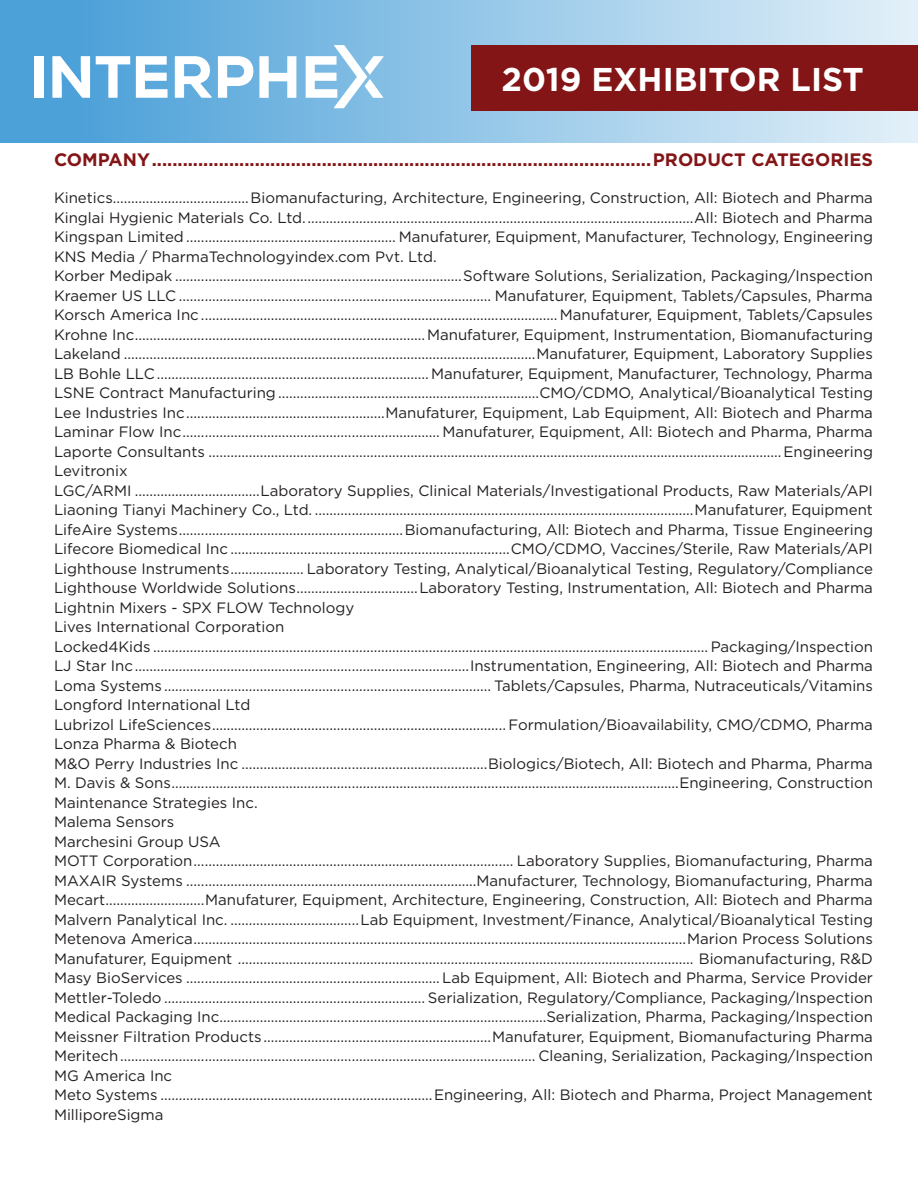
<style>
.page{position:relative;width:918px;height:1188px;background:#fff}
.page>*{position:absolute;margin:0;border:0;box-sizing:border-box;transform-origin:0 0}
.t1{font:700 33px "Gotham";color:#fff}
.t2{font:700 18px "Gotham";color:#841517}
.t3{font:15px/19.5px "Gotham";color:#231f20}
</style>
<div class="page">
<div style="left:0;top:0;width:918px;height:143px;background:linear-gradient(to right,#429dd8,#e0e9f1)"></div>
<div style="left:34px;top:56px;width:9px;height:42px;background:#fff"></div>
<svg style="left:52px;top:56px;width:38px;height:42px"></svg>
<svg style="left:96px;top:56px;width:34px;height:42px"></svg>
<svg style="left:136px;top:56px;width:32px;height:42px"></svg>
<svg style="left:175px;top:56px;width:37px;height:42px"></svg>
<svg style="left:218px;top:56px;width:35px;height:42px"></svg>
<svg style="left:259px;top:56px;width:37px;height:42px"></svg>
<svg style="left:306px;top:45px;width:78px;height:63px"></svg>
<div style="left:471px;top:45px;width:447px;height:65px;background:#841517"></div>
<h1 class="t1" style="left:502px;top:57px;width:364px">2019 EXHIBITOR LIST</h1>
<p class="t2" style="left:54px;top:147px;width:820px">COMPANY.................................................................................................PRODUCT CATEGORIES</p>
<p class="t3" style="left:54px;top:188px;width:821px">Kinetics.....................................Biomanufacturing, Architecture, Engineering, Construction, All: Biotech and Pharma</p>
<p class="t3" style="left:54px;top:207px;width:821px">Kinglai Hygienic Materials Co. Ltd..........................................................................................................All: Biotech and Pharma<br>Kingspan Limited ......................................................... Manufaturer, Equipment, Manufacturer, Technology, Engineering</p>
<p class="t3" style="left:54px;top:246px;width:384px">KNS Media / PharmaTechnologyindex.com Pvt. Ltd.</p>
<p class="t3" style="left:54px;top:266px;width:821px">Korber Medipak ..............................................................................Software Solutions, Serialization, Packaging/Inspection</p>
<p class="t3" style="left:54px;top:285px;width:821px">Kraemer US LLC ..................................................................................... Manufaturer, Equipment, Tablets/Capsules, Pharma</p>
<p class="t3" style="left:54px;top:305px;width:821px">Korsch America Inc ................................................................................................. Manufaturer, Equipment, Tablets/Capsules</p>
<p class="t3" style="left:54px;top:324px;width:821px">Krohne Inc...............................................................................Manufaturer, Equipment, Instrumentation, Biomanufacturing</p>
<p class="t3" style="left:54px;top:344px;width:821px">Lakeland ................................................................................................................Manufaturer, Equipment, Laboratory Supplies</p>
<p class="t3" style="left:54px;top:363px;width:821px">LB Bohle LLC.......................................................................... Manufaturer, Equipment, Manufacturer, Technology, Pharma</p>
<p class="t3" style="left:54px;top:383px;width:821px">LSNE Contract Manufacturing.......................................................................CMO/CDMO, Analytical/Bioanalytical Testing</p>
<p class="t3" style="left:54px;top:402px;width:821px">Lee Industries Inc......................................................Manufaturer, Equipment, Lab Equipment, All: Biotech and Pharma</p>
<p class="t3" style="left:54px;top:422px;width:821px">Laminar Flow Inc...................................................................... Manufaturer, Equipment, All: Biotech and Pharma, Pharma</p>
<p class="t3" style="left:54px;top:441px;width:821px">Laporte Consultants ............................................................................................................................................................Engineering</p>
<p class="t3" style="left:54px;top:461px;width:75px">Levitronix</p>
<p class="t3" style="left:54px;top:480px;width:821px">LGC/ARMI ..................................Laboratory Supplies, Clinical Materials/Investigational Products, Raw Materials/API</p>
<p class="t3" style="left:54px;top:500px;width:821px">Liaoning Tianyi Machinery Co., Ltd. .......................................................................................................Manufaturer, Equipment<br>LifeAire Systems.............................................................Biomanufacturing, All: Biotech and Pharma, Tissue Engineering</p>
<p class="t3" style="left:54px;top:539px;width:821px">Lifecore Biomedical Inc ............................................................................CMO/CDMO, Vaccines/Sterile, Raw Materials/API</p>
<p class="t3" style="left:54px;top:558px;width:821px">Lighthouse Instruments.................... Laboratory Testing, Analytical/Bioanalytical Testing, Regulatory/Compliance</p>
<p class="t3" style="left:54px;top:578px;width:821px">Lighthouse Worldwide Solutions.................................Laboratory Testing, Instrumentation, All: Biotech and Pharma</p>
<p class="t3" style="left:54px;top:597px;width:302px">Lightnin Mixers - SPX FLOW Technology</p>
<p class="t3" style="left:54px;top:617px;width:232px">Lives International Corporation</p>
<p class="t3" style="left:54px;top:636px;width:821px">Locked4Kids ....................................................................................................................................................... Packaging/Inspection</p>
<p class="t3" style="left:54px;top:656px;width:821px">LJ Star Inc...........................................................................................Instrumentation, Engineering, All: Biotech and Pharma</p>
<p class="t3" style="left:54px;top:675px;width:821px">Loma Systems ......................................................................................... Tablets/Capsules, Pharma, Nutraceuticals/Vitamins</p>
<p class="t3" style="left:54px;top:695px;width:198px">Longford International Ltd</p>
<p class="t3" style="left:54px;top:714px;width:820px">Lubrizol LifeSciences................................................................................ Formulation/Bioavailability, CMO/CDMO, Pharma</p>
<p class="t3" style="left:54px;top:734px;width:184px">Lonza Pharma &amp; Biotech</p>
<p class="t3" style="left:54px;top:753px;width:821px">M&amp;O Perry Industries Inc ...................................................................Biologics/Biotech, All: Biotech and Pharma, Pharma</p>
<p class="t3" style="left:54px;top:773px;width:821px">M. Davis &amp; Sons..........................................................................................................................................Engineering, Construction</p>
<p class="t3" style="left:54px;top:792px;width:205px">Maintenance Strategies Inc.</p>
<p class="t3" style="left:54px;top:812px;width:122px">Malema Sensors</p>
<p class="t3" style="left:54px;top:831px;width:168px">Marchesini Group USA</p>
<p class="t3" style="left:54px;top:851px;width:821px">MOTT Corporation....................................................................................... Laboratory Supplies, Biomanufacturing, Pharma</p>
<p class="t3" style="left:54px;top:870px;width:821px">MAXAIR Systems ...............................................................................Manufacturer, Technology, Biomanufacturing, Pharma</p>
<p class="t3" style="left:54px;top:890px;width:821px">Mecart...........................Manufaturer, Equipment, Architecture, Engineering, Construction, All: Biotech and Pharma</p>
<p class="t3" style="left:54px;top:909px;width:821px">Malvern Panalytical Inc. ...................................Lab Equipment, Investment/Finance, Analytical/Bioanalytical Testing</p>
<p class="t3" style="left:54px;top:929px;width:821px">Metenova America......................................................................................................................................Marion Process Solutions<br>Manufaturer, Equipment ............................................................................................................................ Biomanufacturing, R&amp;D</p>
<p class="t3" style="left:54px;top:968px;width:821px">Masy BioServices .....................................................................Lab Equipment, All: Biotech and Pharma, Service Provider</p>
<p class="t3" style="left:54px;top:987px;width:821px">Mettler-Toledo ....................................................................... Serialization, Regulatory/Compliance, Packaging/Inspection</p>
<p class="t3" style="left:54px;top:1007px;width:821px">Medical Packaging Inc.........................................................................................Serialization, Pharma, Packaging/Inspection</p>
<p class="t3" style="left:54px;top:1026px;width:821px">Meissner Filtration Products..............................................................Manufaturer, Equipment, Biomanufacturing Pharma</p>
<p class="t3" style="left:54px;top:1046px;width:821px">Meritech................................................................................................................. Cleaning, Serialization, Packaging/Inspection</p>
<p class="t3" style="left:54px;top:1065px;width:120px">MG America Inc</p>
<p class="t3" style="left:54px;top:1085px;width:821px">Meto Systems ..........................................................................Engineering, All: Biotech and Pharma, Project Management</p>
<p class="t3" style="left:54px;top:1104px;width:111px">MilliporeSigma</p>
</div>
